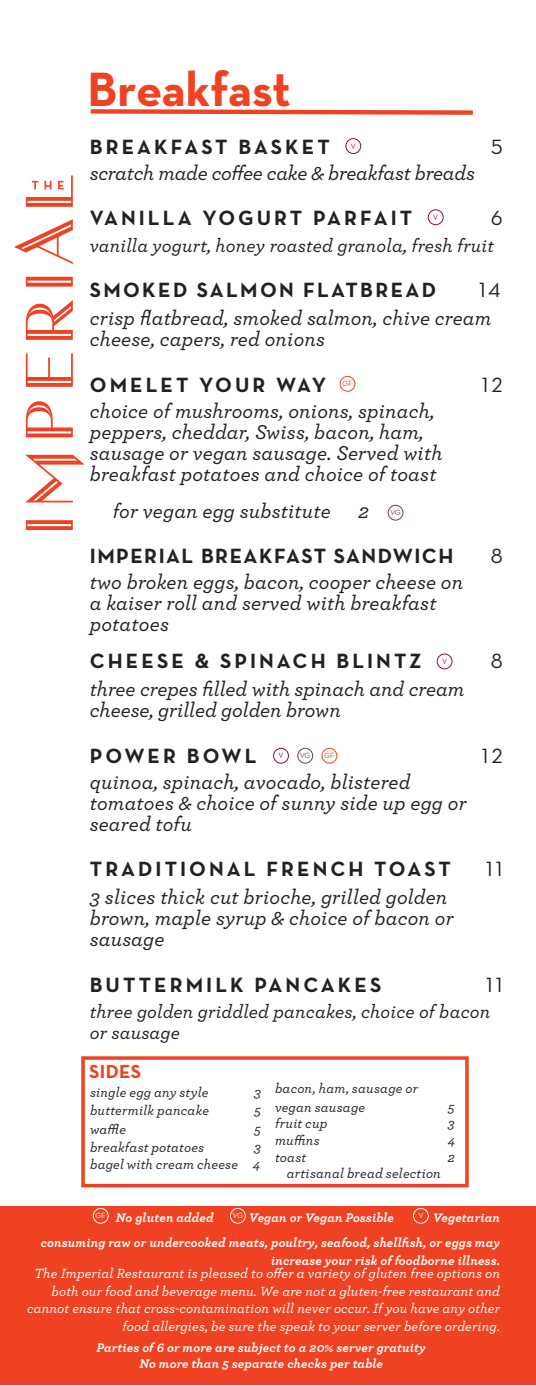
<style>
.page{position:relative;width:536px;height:1386px;background:#fff}
.page>*{position:absolute;margin:0;border:0;box-sizing:border-box;transform-origin:0 0}
.t1{font:700 49px "Neutra Text";letter-spacing:-.005em;color:#ef4222}
.Item_Title{font:italic 500 21px/21px "Archer";letter-spacing:.01em;color:#241f21}
.Item_Title-2{font:700 21px "Neutra Text";letter-spacing:.145em;color:#241f21}
.Item_Description{font:italic 500 21px/21px "Archer";letter-spacing:.01em;color:#241f21}
.Item_Title-3{font:italic 500 21px "Archer";letter-spacing:-.01em;color:#241f21}
.Item_Title-4{font:700 21px "Neutra Text";letter-spacing:.07em;color:#241f21}
.Item_Title-5{font:700 21px "Neutra Text";letter-spacing:.11em;color:#241f21}
.Item_Title-6{font:21px "Neutra Text Book Alt";letter-spacing:.14em;color:#241f21}
.Item_Title-7{font:italic 500 19.25px/21px "Archer";letter-spacing:.01em;color:#241f21}
.Section_Header{font:700 19.25px "Neutra Text";letter-spacing:.015em;color:#ef4222}
.t2{font:italic 500 14px/17.5px "Archer";letter-spacing:.01em;color:#fff;text-align:right}
.Section_Header-2{font:italic 500 14px "Archer";letter-spacing:.015em;color:#231f20}
.t3{font:italic 700 13.12px/17.5px "Archer Pro";letter-spacing:.01em;color:#fff;text-align:right}
.Item_Description-2{font:7.7px "Neutra Text Book Alt";color:#fff}
.Item_Description-3{font:7.7px "Neutra Text Book Alt";color:#6e3c61}
.Item_Description-4{font:7.7px "Neutra Text Book Alt";color:#9e0336}
.Item_Description-5{font:7.7px "Neutra Text Book Alt";color:#ef4222}
.s1{font-family:"Neutra Text Book Alt";font-weight:400;font-style:normal}
</style>
<div class="page">
<div style="left:0;top:1206px;width:536px;height:179px;background:#ef4222"></div>
<svg style="left:90px;top:109px;width:383px;height:6px;background:#f3745c"></svg>
<div style="left:93px;top:1208px;width:16px;height:16px;border:1px solid #fff;border-radius:50%"></div>
<div style="left:230px;top:1208px;width:16px;height:16px;border:1px solid #fff;border-radius:50%"></div>
<div style="left:413px;top:1208px;width:15px;height:16px;border:1px solid #fff;border-radius:50%"></div>
<div style="left:81px;top:1056px;width:387px;height:131px;border:4px solid #ef4222"></div>
<svg style="left:26px;top:520px;width:47px;height:10px"></svg>
<svg style="left:25px;top:455px;width:60px;height:47px"></svg>
<svg style="left:26px;top:401px;width:47px;height:36px"></svg>
<svg style="left:26px;top:353px;width:47px;height:34px"></svg>
<svg style="left:26px;top:300px;width:47px;height:40px"></svg>
<svg style="left:26px;top:277px;width:47px;height:10px"></svg>
<svg style="left:14px;top:219px;width:59px;height:45px"></svg>
<svg style="left:26px;top:175px;width:47px;height:32px"></svg>
<div style="left:297px;top:748px;width:16px;height:16px;border:1px solid #6e3c61;border-radius:50%"></div>
<div style="left:345px;top:138px;width:16px;height:16px;border:1px solid #9e0336;border-radius:50%"></div>
<div style="left:273px;top:748px;width:16px;height:16px;border:1px solid #9e0336;border-radius:50%"></div>
<div style="left:427px;top:209px;width:16px;height:16px;border:1px solid #9e0336;border-radius:50%"></div>
<div style="left:387px;top:505px;width:16px;height:16px;border:1px solid #6e3c61;border-radius:50%"></div>
<div style="left:436px;top:654px;width:16px;height:15px;border:1px solid #9e0336;border-radius:50%"></div>
<div style="left:321px;top:748px;width:16px;height:16px;border:1px solid #ef4222;border-radius:50%"></div>
<div style="left:339px;top:376px;width:16px;height:16px;border:1px solid #ef4222;border-radius:50%"></div>
<p class="t1" style="left:88px;top:58px;width:205px">Breakfast</p>
<p class="Item_Title-2" style="left:90px;top:133px;width:241px">BREAKFAST BASKET</p>
<p class="Item_Title-6" style="left:491px;top:134px;width:13px">5</p>
<p class="Item_Title-3" style="left:90px;top:157px;width:386px">scratch made coffee cake &amp; breakfast breads</p>
<p class="Item_Title-2" style="left:90px;top:205px;width:324px">VANILLA YOGURT PARFAIT</p>
<p class="Item_Title-6" style="left:490px;top:206px;width:13px">6</p>
<p class="Item_Title-7" style="left:90px;top:234px;width:405px">vanilla yogurt, honey roasted granola, fresh fruit</p>
<p class="Item_Title-5" style="left:90px;top:277px;width:347px">SMOKED SALMON FLATBREAD</p>
<p class="Item_Description-4" style="left:350px;top:141px;width:7px">V</p>
<p class="Item_Description-4" style="left:433px;top:213px;width:7px">V</p>
<p class="Item_Title" style="left:90px;top:275px;width:412px;line-height:28px;text-indent:389px"><span class="s1">14 </span>crisp flatbread, smoked salmon, chive cream</p>
<p class="Item_Title" style="left:90px;top:327px;width:237px">cheese, capers, red onions</p>
<p class="Item_Title-2" style="left:90px;top:371px;width:238px">OMELET YOUR WAY</p>
<p class="Item_Title-6" style="left:481px;top:372px;width:22px">12</p>
<p class="Item_Title" style="left:90px;top:399px;width:354px">choice of mushrooms, onions, spinach, peppers, cheddar, Swiss, bacon, ham, sausage or vegan sausage. Served with breakfast potatoes and choice of toast</p>
<p class="Item_Title" style="left:113px;top:499px;width:219px">for vegan egg substitute</p>
<p class="Item_Title" style="left:358px;top:499px;width:12px">2</p>
<p class="Item_Title-4" style="left:90px;top:543px;width:365px">IMPERIAL BREAKFAST SANDWICH</p>
<p class="Item_Title-6" style="left:490px;top:543px;width:13px">8</p>
<p class="Item_Title" style="left:90px;top:571px;width:374px">two broken eggs, bacon, cooper cheese on a kaiser roll and served with breakfast potatoes</p>
<p class="Item_Title-2" style="left:90px;top:648px;width:333px">CHEESE &amp; SPINACH BLINTZ</p>
<p class="Item_Title-6" style="left:490px;top:648px;width:13px">8</p>
<p class="Item_Title" style="left:90px;top:677px;width:376px">three crepes filled with spinach and cream cheese, grilled golden brown</p>
<p class="Item_Title-2" style="left:90px;top:742px;width:168px">POWER BOWL</p>
<p class="Item_Title-6" style="left:481px;top:743px;width:22px">12</p>
<p class="Item_Title" style="left:90px;top:770px;width:378px">quinoa, spinach, avocado, blistered tomatoes &amp; choice of sunny side up egg or seared tofu</p>
<p class="Item_Title-2" style="left:90px;top:856px;width:362px">TRADITIONAL FRENCH TOAST</p>
<p class="Item_Title-6" style="left:486px;top:857px;width:18px">11</p>
<p class="Item_Description" style="left:90px;top:886px;width:365px">3 slices thick cut brioche, grilled golden brown, maple syrup &amp; choice of bacon or sausage</p>
<p class="Item_Title-2" style="left:90px;top:972px;width:293px">BUTTERMILK PANCAKES</p>
<p class="Item_Title-6" style="left:486px;top:972px;width:18px">11</p>
<p class="Item_Title-7" style="left:90px;top:1000px;width:402px">three golden griddled pancakes, choice of bacon or sausage</p>
<p class="Item_Description-5" style="left:342px;top:379px;width:12px">GF</p>
<p class="Item_Description-3" style="left:390px;top:508px;width:12px">VG</p>
<p class="Item_Description-4" style="left:442px;top:657px;width:7px">V</p>
<p class="Item_Description-3" style="left:300px;top:751px;width:12px">VG</p>
<p class="Item_Description-5" style="left:324px;top:751px;width:12px">GF</p>
<p class="Item_Description-4" style="left:278px;top:751px;width:7px">V</p>
<p class="Section_Header" style="left:89px;top:1060px;width:54px">SIDES</p>
<p class="Section_Header-2" style="left:90px;top:1082px;width:120px">single egg any style</p>
<p class="Section_Header-2" style="left:254px;top:1082px;width:8px">3</p>
<p class="Section_Header-2" style="left:90px;top:1100px;width:121px">buttermilk pancake</p>
<p class="Section_Header-2" style="left:254px;top:1100px;width:8px">5</p>
<p class="Section_Header-2" style="left:90px;top:1119px;width:37px">waffle</p>
<p class="Section_Header-2" style="left:254px;top:1119px;width:8px">5</p>
<p class="Section_Header-2" style="left:90px;top:1137px;width:116px">breakfast potatoes</p>
<p class="Section_Header-2" style="left:254px;top:1137px;width:8px">3</p>
<p class="Section_Header-2" style="left:90px;top:1154px;width:172px">bagel with cream cheese 4</p>
<p class="Section_Header-2" style="left:275px;top:1078px;width:144px">bacon, ham, sausage or</p>
<p class="Section_Header-2" style="left:275px;top:1097px;width:92px">vegan sausage</p>
<p class="Section_Header-2" style="left:448px;top:1097px;width:8px">5</p>
<p class="Section_Header-2" style="left:275px;top:1113px;width:54px">fruit cup</p>
<p class="Section_Header-2" style="left:448px;top:1113px;width:8px">3</p>
<p class="Section_Header-2" style="left:275px;top:1130px;width:46px">muffins</p>
<p class="Section_Header-2" style="left:448px;top:1130px;width:9px">4</p>
<p class="Section_Header-2" style="left:275px;top:1147px;width:33px">toast</p>
<p class="Section_Header-2" style="left:448px;top:1147px;width:8px">2</p>
<p class="Section_Header-2" style="left:286px;top:1163px;width:156px">artisanal bread selection</p>
<p class="Item_Description-2" style="left:96px;top:1211px;width:12px">GF</p>
<p class="t3" style="left:116px;top:1208px;width:99px">No gluten added</p>
<p class="t3" style="left:249px;top:1208px;width:146px">Vegan or Vegan Possible</p>
<p class="t3" style="left:433px;top:1208px;width:68px">Vegetarian</p>
<p class="t3" style="left:41px;top:1233px;width:460px">consuming raw or undercooked meats, poultry, seafood, shellfish, or eggs may increase your risk of foodborne illness.</p>
<p class="t2" style="left:27px;top:1264px;width:474px">The Imperial Restaurant is pleased to offer a variety of gluten free options on both our food and beverage menu. We are not a gluten-free restaurant and cannot ensure that cross-contamination will never occur. If you have any other food allergies, be sure the speak to your server before ordering.</p>
<p class="Item_Description-2" style="left:232px;top:1211px;width:12px">VG</p>
<p class="Item_Description-2" style="left:418px;top:1211px;width:7px">V</p>
<p class="t3" style="left:97px;top:1338px;width:330px">Parties of 6 or more are subject to a 20% server gratuity</p>
<p class="t3" style="left:139px;top:1354px;width:245px">No more than 5 separate checks per table</p>
</div>
